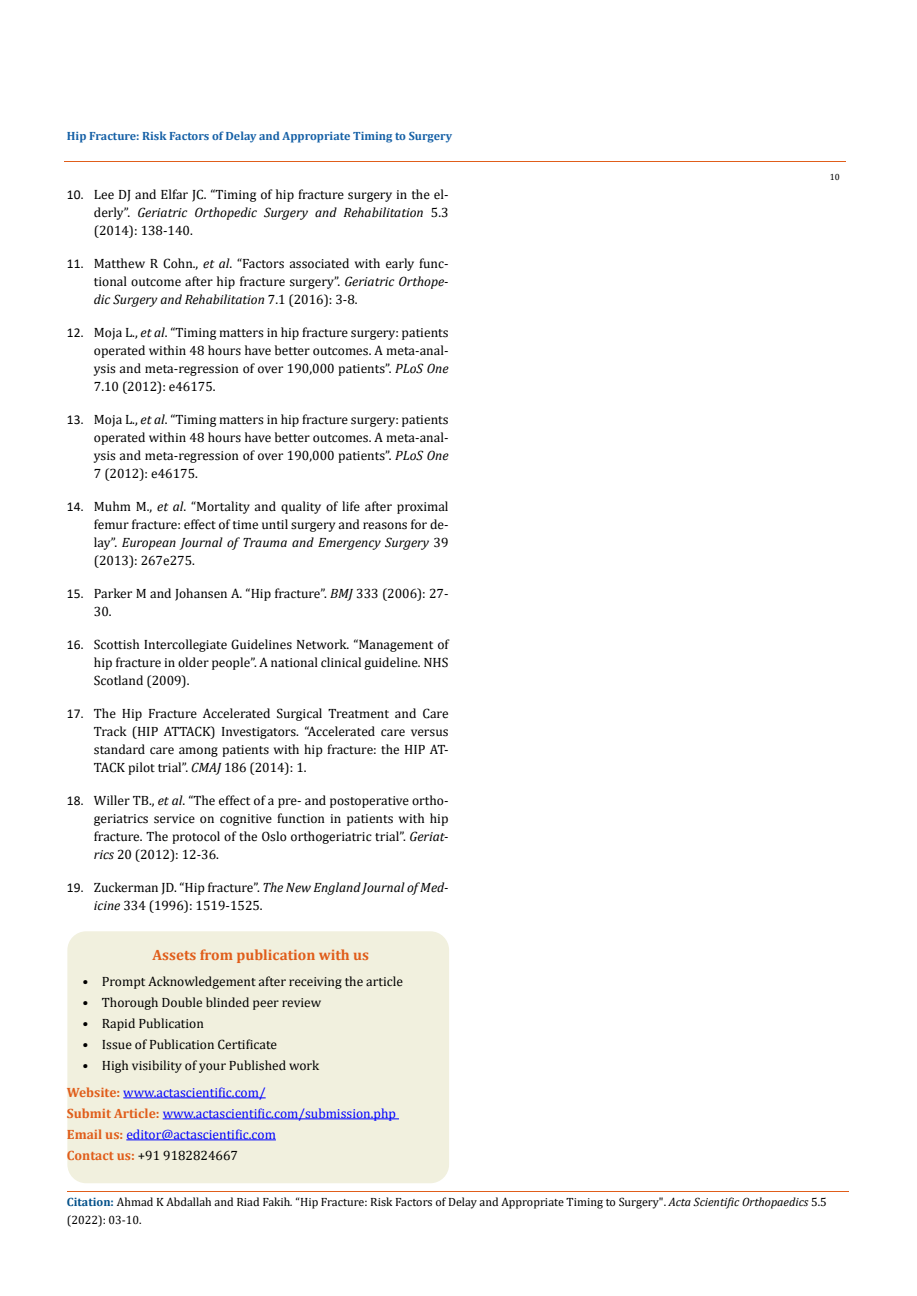
<style>
.page{position:relative;width:917px;height:1296px;background:#fff}
.page>*{position:absolute;margin:0;border:0;box-sizing:border-box;transform-origin:0 0}
.t1{font:700 15px "Cambria";color:#e05d1a}
.t2{font:13.5px/18px "Cambria";color:#000;text-align:justify}
.t3{font:13.5px/21px "Cambria";color:#00f}
.t4{font:12px/18px "Cambria";color:#000}
.t5{font:700 12px "Cambria";color:#1560a6}
.t6{font:9px "Cambria";color:#000}
.s1{font-family:"Calibri"}
.s2{font-style:italic}
.s3{font-weight:700;color:#e05d1a}
.s4{color:#000}
.s5{font-weight:700;color:#035089}
</style>
<div class="page">
<div style="left:68px;top:932px;width:380px;height:251px;background:#f1f0de;border-radius:18px"></div>
<div style="left:67px;top:931px;width:382px;height:252px;border:2px solid #f1f0de;border-radius:18px"></div>
<hr style="left:123px;top:1097px;width:143px;height:1px;background:#00f">
<hr style="left:163px;top:1118px;width:236px;height:1px;background:#00f">
<hr style="left:126px;top:1139px;width:150px;height:1px;background:#00f">
<hr style="left:64px;top:162px;width:781px;height:1px;background:#e05d1a">
<hr style="left:67px;top:1191px;width:781px;height:1px;background:#e05d1a">
<p class="t5" style="left:67px;top:127px;width:386px">Hip Fracture: Risk Factors of Delay and Appropriate Timing to Surgery</p>
<p class="t2" style="left:94px;top:186px;width:356px;text-indent:-27px"><span class="s1">10.</span> Lee DJ and Elfar JC. “Timing of hip fracture surgery in the el&shy;derly”. <span class="s2">Geriatric Orthopedic Surgery and Rehabilitation</span> 5.3 (2014): 138-140.</p>
<p class="t2" style="left:94px;top:255px;width:356px;text-indent:-27px"><span class="s1">11.</span> Matthew R Cohn., <span class="s2">et al</span>. “Factors associated with early func&shy;tional outcome after hip fracture surgery”. <span class="s2">Geriatric Orthope&shy;dic Surgery and Rehabilitation</span> 7.1 (2016): 3-8.</p>
<p class="t2" style="left:94px;top:324px;width:356px;text-indent:-27px"><span class="s1">12.</span> Moja L., <span class="s2">et al</span>. “Timing matters in hip fracture surgery: patients operated within 48 hours have better outcomes. A meta-anal&shy;ysis and meta-regression of over 190,000 patients”. <span class="s2">PLoS One </span>7.10 (2012): e46175.</p>
<p class="t2" style="left:94px;top:411px;width:356px;text-indent:-27px"><span class="s1">13.</span> Moja L., <span class="s2">et al</span>. “Timing matters in hip fracture surgery: patients operated within 48 hours have better outcomes. A meta-anal&shy;ysis and meta-regression of over 190,000 patients”. <span class="s2">PLoS One </span>7 (2012): e46175.</p>
<p class="t2" style="left:94px;top:498px;width:356px;text-indent:-27px"><span class="s1">14.</span> Muhm M., <span class="s2">et al</span>. “Mortality and quality of life after proximal femur fracture: effect of time until surgery and reasons for de&shy;lay”. <span class="s2">European Journal of Trauma and Emergency Surgery</span> 39 (2013): 267e275.</p>
<p class="t2" style="left:94px;top:585px;width:356px;text-indent:-27px"><span class="s1">15.</span> Parker M and Johansen A. “Hip fracture”. <span class="s2">BMJ</span> 333 (2006): 27-<br>30.</p>
<p class="t2" style="left:94px;top:636px;width:356px;text-indent:-27px"><span class="s1">16.</span> Scottish Intercollegiate Guidelines Network. “Management of hip fracture in older people”. A national clinical guideline. NHS Scotland (2009).</p>
<p class="t2" style="left:94px;top:705px;width:356px;text-indent:-27px"><span class="s1">17.</span> The Hip Fracture Accelerated Surgical Treatment and Care Track (HIP ATTACK) Investigators. “Accelerated care versus standard care among patients with hip fracture: the HIP AT-TACK pilot trial”. <span class="s2">CMAJ</span> 186 (2014): 1.</p>
<p class="t2" style="left:94px;top:792px;width:356px;text-indent:-27px"><span class="s1">18.</span> Willer TB., <span class="s2">et al</span>. “The effect of a pre- and postoperative ortho&shy;geriatrics service on cognitive function in patients with hip fracture. The protocol of the Oslo orthogeriatric trial”. <span class="s2">Geriat&shy;rics</span> 20 (2012): 12-36.</p>
<p class="t2" style="left:94px;top:879px;width:356px;text-indent:-27px"><span class="s1">19.</span> Zuckerman JD. “Hip fracture”. <span class="s2">The New England Journal of Med&shy;icine</span> 334 (1996): 1519-1525.</p>
<p class="t1" style="left:152px;top:945px;width:218px">Assets from publication with us</p>
<p class="t2" style="left:82px;top:972px;width:322px">• Prompt Acknowledgement after receiving the article</p>
<p class="t2" style="left:82px;top:993px;width:240px">• Thorough Double blinded peer review</p>
<p class="t2" style="left:82px;top:1014px;width:123px">• Rapid Publication</p>
<p class="t2" style="left:82px;top:1035px;width:196px">• Issue of Publication Certificate</p>
<p class="t2" style="left:82px;top:1056px;width:238px">• High visibility of your Published work</p>
<p class="t3" style="left:67px;top:1082px;width:330px"><span class="s3">Website:</span> www.actascientific.com/<br><span class="s3">Submit Article:</span> www.actascientific.com/submission.php <span class="s3">Email us:</span> editor@actascientific.com<br><span class="s3">Contact us:</span> <span class="s4">+91 9182824667</span></p>
<p class="t6" style="left:829px;top:172px;width:11px">10</p>
<p class="t4" style="left:67px;top:1193px;width:761px"><span class="s5">Citation:</span> Ahmad K Abdallah and Riad Fakih<span class="s2">.</span> “Hip Fracture: Risk Factors of Delay and Appropriate Timing to Surgery". <span class="s2">Acta Scientific Orthopaedics</span> 5.5 (2022): 03-10.</p>
</div>
